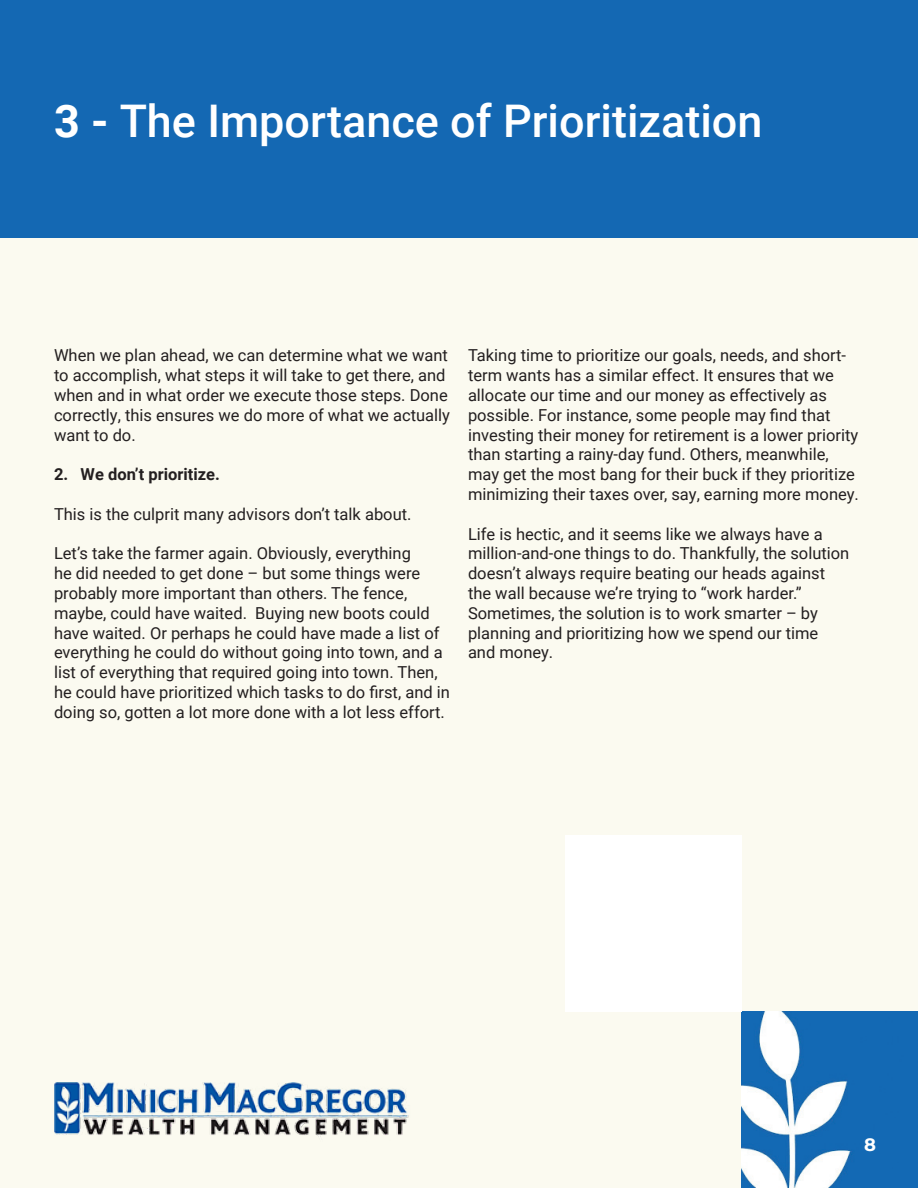
<style>
.page{position:relative;width:918px;height:1188px;background:#fbfaf0}
.page>*{position:absolute;margin:0;border:0;box-sizing:border-box;transform-origin:0 0}
.t1{font:500 45px "Roboto";color:#fff}
.t2{font:700 18px "Montserrat";color:#fff}
.t3{font:16.5px/19.8px "Roboto";color:#231f20}
.t4{font:700 16.5px "Roboto";color:#231f20}
.s1{font-weight:700}
</style>
<div class="page">
<img style="left:742px;top:1012px;width:176px;height:176px">
<img style="left:54px;top:1083px;width:355px;height:54px">
<div style="left:0;top:0;width:918px;height:238px;background:#1468b3"></div>
<div style="left:566px;top:836px;width:176px;height:176px;background:#fff"></div>
<p class="t1" style="left:54px;top:89px;width:710px"><span class="s1">3 -</span> The Importance of Prioritization</p>
<p class="t3" style="left:54px;top:345px;width:398px">When we plan ahead, we can determine what we want to accomplish, what steps it will take to get there, and when and in what order we execute those steps. Done correctly, this ensures we do more of what we actually want to do.</p>
<p class="t4" style="left:54px;top:463px;width:167px">2. We don’t prioritize.</p>
<p class="t3" style="left:54px;top:503px;width:359px">This is the culprit many advisors don’t talk about.</p>
<p class="t3" style="left:54px;top:543px;width:397px">Let’s take the farmer again. Obviously, everything<br>he did needed to get done – but some things were probably more important than others. The fence, maybe, could have waited. Buying new boots could have waited. Or perhaps he could have made a list of everything he could do without going into town, and a list of everything that required going into town. Then, he could have prioritized which tasks to do first, and in doing so, gotten a lot more done with a lot less effort.</p>
<p class="t3" style="left:468px;top:345px;width:392px">Taking time to prioritize our goals, needs, and short&shy;term wants has a similar effect. It ensures that we allocate our time and our money as effectively as possible. For instance, some people may find that investing their money for retirement is a lower priority than starting a rainy-day fund. Others, meanwhile, may get the most bang for their buck if they prioritize minimizing their taxes over, say, earning more money.</p>
<p class="t3" style="left:468px;top:523px;width:383px">Life is hectic, and it seems like we always have a million-and-one things to do. Thankfully, the solution doesn’t always require beating our heads against the wall because we’re trying to “work harder.” Sometimes, the solution is to work smarter – by planning and prioritizing how we spend our time and money.</p>
<p class="t2" style="left:864px;top:1132px;width:13px">8</p>
</div>
